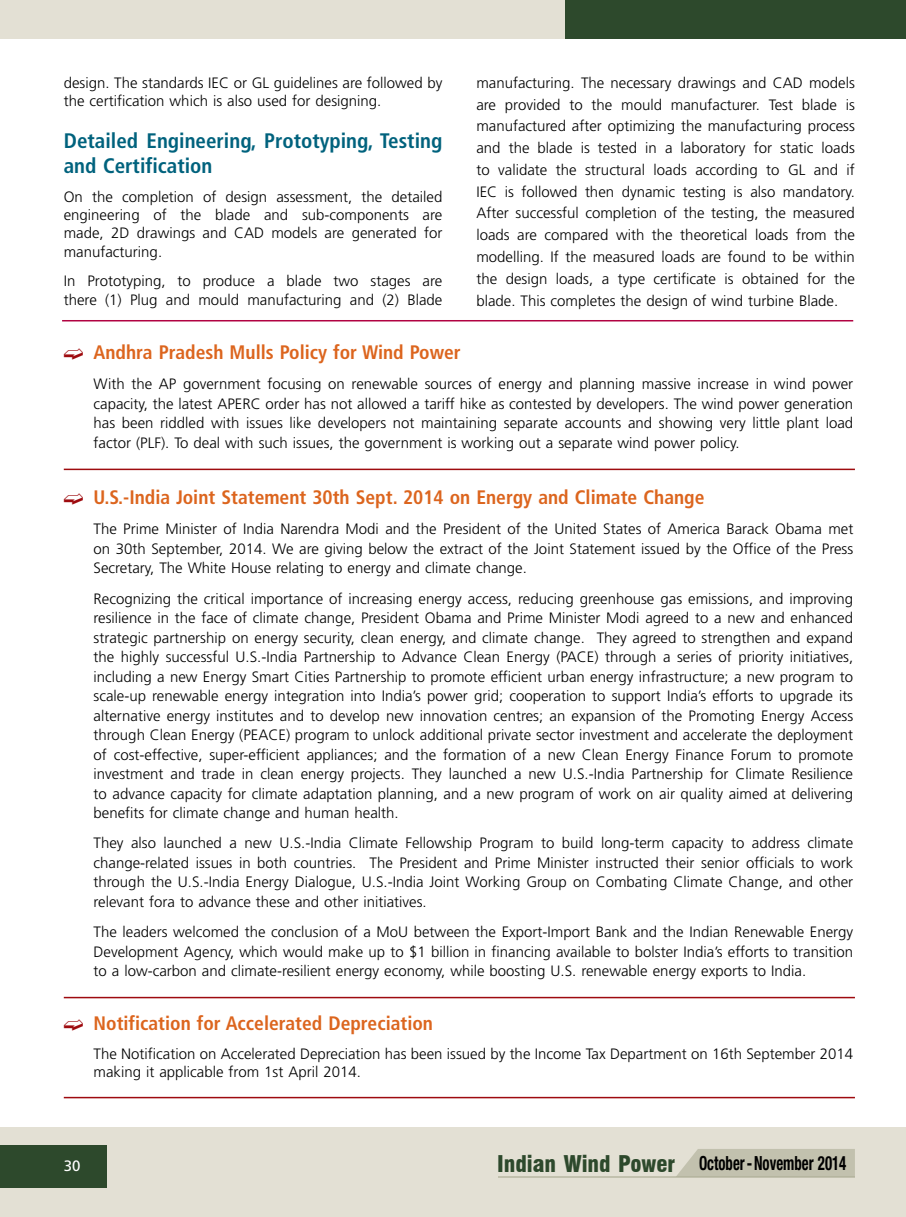
<style>
.page{position:relative;width:906px;height:1217px;background:#fff}
.page>*{position:absolute;margin:0;border:0;box-sizing:border-box;transform-origin:0 0}
.t1{font:700 condensed 21px/25.2px "Frutiger LT Std";color:#00627d}
.t2{font:700 condensed 19.5px "Frutiger LT Std";color:#dc651e}
.t3{font:700 condensed 19.5px "Helvetica Neue LT Pro";color:#000;scale:.76 1}
.t4{font:300 15px/19.5px "Frutiger LT Std";color:#000;text-align:justify}
.t5{font:15px "Frutiger LT Std";color:#fff}
.s1{font-family:"Swiss 721 BT";font-weight:900;font-size:22.5px;color:#2d492c}
</style>
<div class="page">
<div style="left:0;top:0;width:566px;height:38px;background:#e3e0d4"></div>
<div style="left:0;top:1127px;width:906px;height:89px;background:#e3e0d4"></div>
<div style="left:566px;top:0;width:340px;height:38px;background:#2d492c"></div>
<div style="left:0;top:1144px;width:106px;height:43px;background:#2d492c"></div>
<hr style="left:498px;top:1176px;width:357px;height:1px;background:#a2a389">
<div style="left:677px;top:1149px;width:178px;height:27px;background:#c2c1ae"></div>
<hr style="left:62px;top:320px;width:791px;height:1px;background:#b10342">
<hr style="left:64px;top:468px;width:791px;height:2px;background:#9e0b0f">
<hr style="left:64px;top:996px;width:791px;height:2px;background:#9e0b0f">
<hr style="left:64px;top:1096px;width:791px;height:2px;background:#9e0b0f">
<p class="t4" style="left:64px;top:74px;width:380px;line-height:18px">design. The standards IEC or GL guidelines are followed by the certification which is also used for designing.</p>
<h1 class="t1" style="left:64px;top:128px;width:380px">Detailed Engineering, Prototyping, Testing and Certification</h1>
<p class="t4" style="left:64px;top:188px;width:380px;line-height:18.3px">On the completion of design assessment, the detailed engineering of the blade and sub-components are made, 2D drawings and CAD models are generated for manufacturing.</p>
<p class="t4" style="left:64px;top:272px;width:380px;line-height:18.8px">In Prototyping, to produce a blade two stages are there (1) Plug and mould manufacturing and (2) Blade</p>
<p class="t4" style="left:476px;top:72px;width:380px;line-height:21.8px">manufacturing. The necessary drawings and CAD models are provided to the mould manufacturer. Test blade is manufactured after optimizing the manufacturing process and the blade is tested in a laboratory for static loads to validate the structural loads according to GL and if IEC is followed then dynamic testing is also mandatory.<br>After successful completion of the testing, the measured loads are compared with the theoretical loads from the modelling. If the measured loads are found to be within the design loads, a type certificate is obtained for the blade. This completes the design of wind turbine Blade.</p>
<h2 class="t2" style="left:94px;top:341px;width:369px">Andhra Pradesh Mulls Policy for Wind Power</h2>
<p class="t4" style="left:94px;top:374px;width:761px">With the AP government focusing on renewable sources of energy and planning massive increase in wind power capacity, the latest APERC order has not allowed a tariff hike as contested by developers. The wind power generation has been riddled with issues like developers not maintaining separate accounts and showing very little plant load factor (PLF). To deal with such issues, the government is working out a separate wind power policy.</p>
<h2 class="t2" style="left:94px;top:485px;width:612px">U.S.-India Joint Statement 30th Sept. 2014 on Energy and Climate Change</h2>
<p class="t4" style="left:94px;top:519px;width:761px">The Prime Minister of India Narendra Modi and the President of the United States of America Barack Obama met on 30th September, 2014. We are giving below the extract of the Joint Statement issued by the Office of the Press Secretary, The White House relating to energy and climate change.</p>
<p class="t4" style="left:94px;top:588px;width:761px">Recognizing the critical importance of increasing energy access, reducing greenhouse gas emissions, and improving resilience in the face of climate change, President Obama and Prime Minister Modi agreed to a new and enhanced strategic partnership on energy security, clean energy, and climate change. They agreed to strengthen and expand the highly successful U.S.-India Partnership to Advance Clean Energy (PACE) through a series of priority initiatives, including a new Energy Smart Cities Partnership to promote efficient urban energy infrastructure; a new program to scale-up renewable energy integration into India’s power grid; cooperation to support India’s efforts to upgrade its alternative energy institutes and to develop new innovation centres; an expansion of the Promoting Energy Access through Clean Energy (PEACE) program to unlock additional private sector investment and accelerate the deployment of cost-effective, super-efficient appliances; and the formation of a new Clean Energy Finance Forum to promote investment and trade in clean energy projects. They launched a new U.S.-India Partnership for Climate Resilience to advance capacity for climate adaptation planning, and a new program of work on air quality aimed at delivering benefits for climate change and human health.</p>
<p class="t4" style="left:94px;top:833px;width:761px">They also launched a new U.S.-India Climate Fellowship Program to build long-term capacity to address climate change-related issues in both countries. The President and Prime Minister instructed their senior officials to work through the U.S.-India Energy Dialogue, U.S.-India Joint Working Group on Combating Climate Change, and other relevant fora to advance these and other initiatives.</p>
<p class="t4" style="left:94px;top:922px;width:761px">The leaders welcomed the conclusion of a MoU between the Export-Import Bank and the Indian Renewable Energy Development Agency, which would make up to $1 billion in financing available to bolster India’s efforts to transition to a low-carbon and climate-resilient energy economy, while boosting U.S. renewable energy exports to India.</p>
<h2 class="t2" style="left:94px;top:1011px;width:341px">Notification for Accelerated Depreciation</h2>
<p class="t4" style="left:94px;top:1044px;width:761px;line-height:18px">The Notification on Accelerated Depreciation has been issued by the Income Tax Department on 16th September 2014 making it applicable from 1st April 2014.</p>
<p class="t5" style="left:64px;top:1156px;width:18px">30</p>
<h2 class="t3" style="left:497px;top:1150px;width:461px"><span class="s1">Indian Wind Power</span> October-November 2014</h2>
</div>
